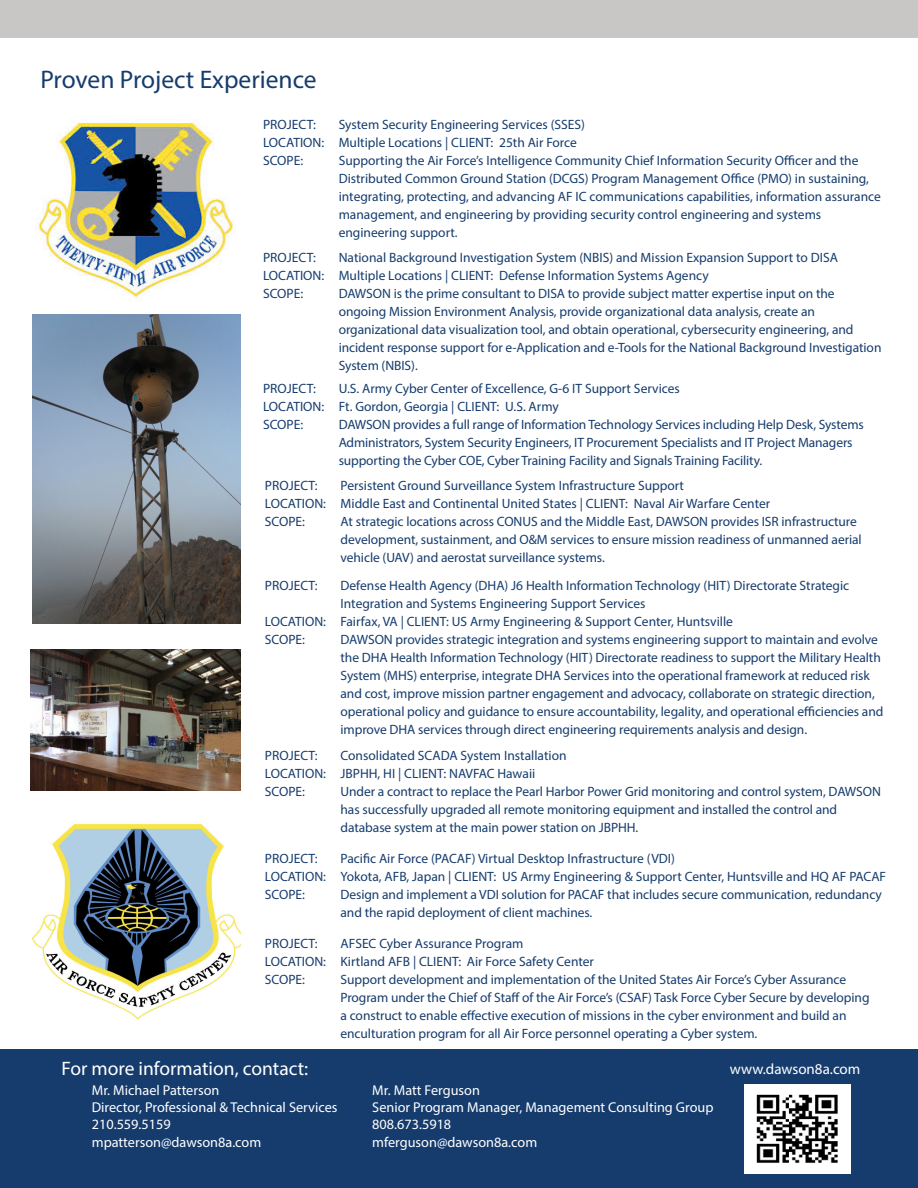
<style>
.page{position:relative;width:918px;height:1188px;background:#fff}
.page>*{position:absolute;margin:0;border:0;box-sizing:border-box;transform-origin:0 0}
.t1{font:25.5px "Myriad Pro";color:#163c6d}
.t2{font:19.5px "Myriad Pro";color:#fff}
.t3{font:15px "Myriad Pro";color:#fff}
.t4{font:14.25px "Myriad Pro";color:#fff}
.t5{font:13.5px/18px "Myriad Pro";letter-spacing:-.005em;color:#163c6d}
</style>
<div class="page">
<div style="left:0;top:0;width:918px;height:38px;background:#c9c7c6"></div>
<img style="left:36px;top:120px;width:200px;height:181px">
<img style="left:32px;top:315px;width:209px;height:309px">
<img style="left:30px;top:650px;width:210px;height:140px">
<img style="left:32px;top:823px;width:208px;height:197px">
<div style="left:0;top:1050px;width:918px;height:138px;background:#163c6d"></div>
<img style="left:744px;top:1084px;width:106px;height:90px">
<p class="t1" style="left:40px;top:64px;width:278px">Proven Project Experience</p>
<p class="t5" style="left:263px;top:115px;width:54px">PROJECT:</p>
<p class="t5" style="left:339px;top:115px;width:248px">System Security Engineering Services (SSES)</p>
<p class="t5" style="left:263px;top:133px;width:315px">LOCATION: Multiple Locations | CLIENT: 25th Air Force</p>
<p class="t5" style="left:263px;top:151px;width:42px">SCOPE:</p>
<p class="t5" style="left:339px;top:151px;width:544px">Supporting the Air Force’s Intelligence Community Chief Information Security Officer and the Distributed Common Ground Station (DCGS) Program Management Office (PMO) in sustaining, integrating, protecting, and advancing AF IC communications capabilities, information assurance management, and engineering by providing security control engineering and systems engineering support.</p>
<p class="t5" style="left:263px;top:248px;width:54px">PROJECT:</p>
<p class="t5" style="left:339px;top:248px;width:501px">National Background Investigation System (NBIS) and Mission Expansion Support to DISA</p>
<p class="t5" style="left:263px;top:266px;width:447px">LOCATION: Multiple Locations | CLIENT: Defense Information Systems Agency</p>
<p class="t5" style="left:263px;top:284px;width:42px">SCOPE:</p>
<p class="t5" style="left:339px;top:284px;width:497px">DAWSON is the prime consultant to DISA to provide subject matter expertise input on the</p>
<p class="t5" style="left:339px;top:302px;width:478px">ongoing Mission Environment Analysis, provide organizational data analysis, create an</p>
<p class="t5" style="left:339px;top:320px;width:516px">organizational data visualization tool, and obtain operational, cybersecurity engineering, and</p>
<p class="t5" style="left:339px;top:338px;width:544px">incident response support for e-Application and e-Tools for the National Background Investigation<br>System (NBIS).</p>
<p class="t5" style="left:263px;top:379px;width:54px">PROJECT:</p>
<p class="t5" style="left:339px;top:379px;width:343px">U.S. Army Cyber Center of Excellence, G-6 IT Support Services</p>
<p class="t5" style="left:263px;top:397px;width:297px">LOCATION: Ft. Gordon, Georgia | CLIENT: U.S. Army</p>
<p class="t5" style="left:263px;top:415px;width:42px">SCOPE:</p>
<p class="t5" style="left:339px;top:415px;width:527px">DAWSON provides a full range of Information Technology Services including Help Desk, Systems<br>Administrators, System Security Engineers, IT Procurement Specialists and IT Project Managers supporting the Cyber COE, Cyber Training Facility and Signals Training Facility.</p>
<p class="t5" style="left:265px;top:477px;width:54px">PROJECT:</p>
<p class="t5" style="left:341px;top:477px;width:345px">Persistent Ground Surveillance System Infrastructure Support</p>
<p class="t5" style="left:265px;top:495px;width:507px">LOCATION: Middle East and Continental United States | CLIENT: Naval Air Warfare Center</p>
<p class="t5" style="left:265px;top:513px;width:42px">SCOPE:</p>
<p class="t5" style="left:341px;top:513px;width:523px">At strategic locations across CONUS and the Middle East, DAWSON provides ISR infrastructure development, sustainment, and O&amp;M services to ensure mission readiness of unmanned aerial vehicle (UAV) and aerostat surveillance systems.</p>
<p class="t5" style="left:265px;top:576px;width:54px">PROJECT:</p>
<p class="t5" style="left:341px;top:576px;width:510px">Defense Health Agency (DHA) J6 Health Information Technology (HIT) Directorate Strategic</p>
<p class="t5" style="left:341px;top:594px;width:307px">Integration and Systems Engineering Support Services</p>
<p class="t5" style="left:265px;top:612px;width:470px">LOCATION: Fairfax, VA | CLIENT: US Army Engineering &amp; Support Center, Huntsville</p>
<p class="t5" style="left:265px;top:630px;width:42px">SCOPE:</p>
<p class="t5" style="left:341px;top:630px;width:544px">DAWSON provides strategic integration and systems engineering support to maintain and evolve the DHA Health Information Technology (HIT) Directorate readiness to support the Military Health System (MHS) enterprise, integrate DHA Services into the operational framework at reduced risk and cost, improve mission partner engagement and advocacy, collaborate on strategic direction, operational policy and guidance to ensure accountability, legality, and operational efficiencies and improve DHA services through direct engineering requirements analysis and design.</p>
<p class="t5" style="left:265px;top:747px;width:54px">PROJECT:</p>
<p class="t5" style="left:341px;top:747px;width:228px">Consolidated SCADA System Installation</p>
<p class="t5" style="left:265px;top:765px;width:272px">LOCATION: JBPHH, HI | CLIENT: NAVFAC Hawaii</p>
<p class="t5" style="left:265px;top:783px;width:42px">SCOPE:</p>
<p class="t5" style="left:341px;top:783px;width:542px">Under a contract to replace the Pearl Harbor Power Grid monitoring and control system, DAWSON</p>
<p class="t5" style="left:341px;top:801px;width:498px">has successfully upgraded all remote monitoring equipment and installed the control and database system at the main power station on JBPHH.</p>
<p class="t5" style="left:265px;top:850px;width:54px">PROJECT:</p>
<p class="t5" style="left:341px;top:850px;width:336px">Pacific Air Force (PACAF) Virtual Desktop Infrastructure (VDI)</p>
<p class="t5" style="left:265px;top:868px;width:623px">LOCATION: Yokota, AFB, Japan | CLIENT: US Army Engineering &amp; Support Center, Huntsville and HQ AF PACAF</p>
<p class="t5" style="left:265px;top:886px;width:42px">SCOPE:</p>
<p class="t5" style="left:341px;top:886px;width:543px">Design and implement a VDI solution for PACAF that includes secure communication, redundancy and the rapid deployment of client machines.</p>
<p class="t5" style="left:265px;top:934px;width:54px">PROJECT:</p>
<p class="t5" style="left:341px;top:934px;width:184px">AFSEC Cyber Assurance Program</p>
<p class="t5" style="left:265px;top:952px;width:331px">LOCATION: Kirtland AFB | CLIENT: Air Force Safety Center</p>
<p class="t5" style="left:265px;top:970px;width:42px">SCOPE:</p>
<p class="t5" style="left:341px;top:970px;width:531px">Support development and implementation of the United States Air Force’s Cyber Assurance Program under the Chief of Staff of the Air Force’s (CSAF) Task Force Cyber Secure by developing a construct to enable effective execution of missions in the cyber environment and build an enculturation program for all Air Force personnel operating a Cyber system.</p>
<p class="t3" style="left:730px;top:1060px;width:132px">www.dawson8a.com</p>
<p class="t4" style="left:92px;top:1081px;width:129px">Mr. Michael Patterson</p>
<p class="t4" style="left:92px;top:1099px;width:247px">Director, Professional &amp; Technical Services</p>
<p class="t4" style="left:92px;top:1116px;width:81px">210.559.5159</p>
<p class="t4" style="left:92px;top:1133px;width:171px">mpatterson@dawson8a.com</p>
<p class="t2" style="left:61px;top:1056px;width:248px">For more information, contact:</p>
<p class="t4" style="left:372px;top:1081px;width:109px">Mr. Matt Ferguson</p>
<p class="t4" style="left:372px;top:1099px;width:343px">Senior Program Manager, Management Consulting Group</p>
<p class="t4" style="left:372px;top:1116px;width:81px">808.673.5918</p>
<p class="t4" style="left:372px;top:1133px;width:166px">mferguson@dawson8a.com</p>
</div>
